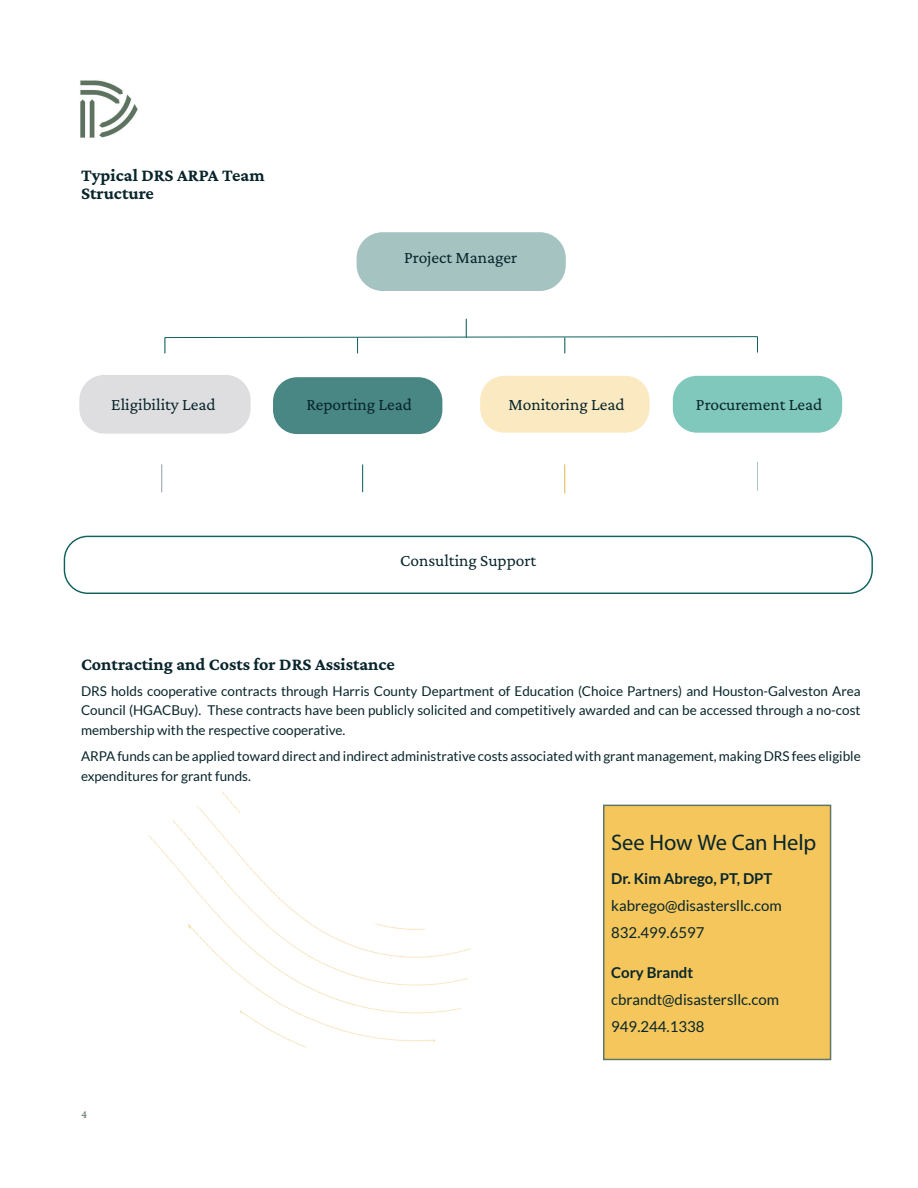
<style>
.page{position:relative;width:918px;height:1188px;background:#fff}
.page>*{position:absolute;margin:0;border:0;box-sizing:border-box;transform-origin:0 0}
.H2_Dark_Green{font:22.5px "Myriad Pro";letter-spacing:-.005em;color:#08252b}
.P2_Paragraph_Style{font:700 18px/18px "Crimson Pro";color:#08252b}
.t1{font:17.4px "Crimson Pro";color:#08252b}
.P1_Dark_Green{font:15px/27px "Lato";color:#08252b}
.P2_Paragraph_Style-2{font:13.5px/19.5px "Lato";color:#08252b;text-align:justify}
.t2{font:12px "Crimson Pro";color:#5f7767}
.s1{font-weight:700}
</style>
<div class="page">
<img style="left:80px;top:80px;width:58px;height:58px">
<div style="left:80px;top:376px;width:170px;height:57px;background:#dedee0;border-radius:24px"></div>
<div style="left:79px;top:375px;width:172px;height:59px;border:2px solid #a8a9ad;border-radius:24px"></div>
<div style="left:64px;top:536px;width:809px;height:58px;border:1px solid #0e615c;border-radius:23px"></div>
<svg style="left:564px;top:464px;width:1px;height:29px"></svg>
<svg style="left:161px;top:464px;width:1px;height:28px"></svg>
<svg style="left:362px;top:465px;width:1px;height:27px"></svg>
<div style="left:358px;top:233px;width:207px;height:57px;background:#a4c3c1;border-radius:25px"></div>
<div style="left:357px;top:232px;width:209px;height:59px;border:2px solid #0e615c;border-radius:25px"></div>
<svg style="left:164px;top:319px;width:594px;height:34px"></svg>
<div style="left:673px;top:376px;width:169px;height:57px;background:#80c7bc;border-radius:24px"></div>
<div style="left:480px;top:376px;width:170px;height:57px;background:#fae9c1;border-radius:24px"></div>
<svg style="left:757px;top:462px;width:1px;height:29px"></svg>
<div style="left:273px;top:377px;width:169px;height:57px;background:#488783;border-radius:24px"></div>
<img style="left:148px;top:791px;width:323px;height:257px">
<div style="left:604px;top:805px;width:227px;height:254px;background:#f4c65b"></div>
<div style="left:603px;top:805px;width:228px;height:255px;border:2px solid #5f7767"></div>
<p class="P2_Paragraph_Style" style="left:81px;top:166px;width:185px">Typical DRS ARPA Team<br>Structure</p>
<p class="t1" style="left:404px;top:246px;width:115px">Project Manager</p>
<p class="t1" style="left:111px;top:393px;width:106px">Eligibility Lead</p>
<p class="t1" style="left:306px;top:393px;width:107px">Reporting Lead</p>
<p class="t1" style="left:508px;top:393px;width:118px">Monitoring Lead</p>
<p class="t1" style="left:696px;top:393px;width:128px">Procurement Lead</p>
<p class="t1" style="left:400px;top:550px;width:138px">Consulting Support</p>
<p class="P2_Paragraph_Style" style="left:81px;top:654px;width:315px">Contracting and Costs for DRS Assistance</p>
<p class="P2_Paragraph_Style-2" style="left:81px;top:681px;width:781px">DRS holds cooperative contracts through Harris County Department of Education (Choice Partners) and Houston-Galveston Area Council (HGACBuy). These contracts have been publicly solicited and competitively awarded and can be accessed through a no-cost membership with the respective cooperative.</p>
<p class="P2_Paragraph_Style-2" style="left:81px;top:746px;width:781px">ARPA funds can be applied toward direct and indirect administrative costs associated with grant management, making DRS fees eligible expenditures for grant funds.</p>
<p class="t2" style="left:81px;top:1106px;width:8px">4</p>
<p class="H2_Dark_Green" style="left:611px;top:829px;width:206px">See How We Can Help</p>
<p class="P1_Dark_Green" style="left:611px;top:865px;width:172px"><span class="s1">Dr. Kim Abrego, PT, DPT </span>kabrego@disastersllc.com<br>832.499.6597</p>
<p class="P1_Dark_Green" style="left:611px;top:959px;width:169px"><span class="s1">Cory Brandt </span>cbrandt@disastersllc.com<br>949.244.1338</p>
</div>
